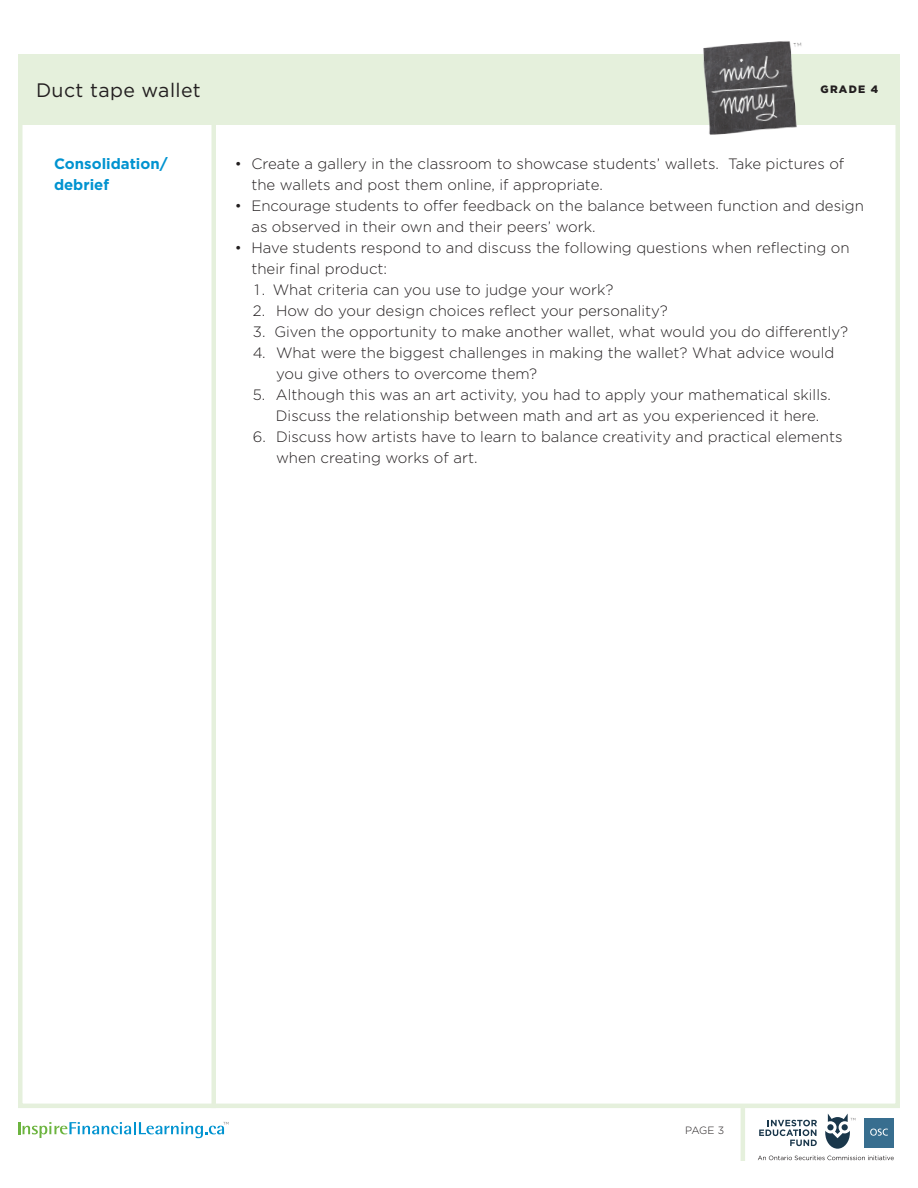
<style>
.page{position:relative;width:918px;height:1188px;background:#fff}
.page>*{position:absolute;margin:0;border:0;box-sizing:border-box;transform-origin:0 0}
.t1{font:19.5px "Gotham";letter-spacing:.02em;color:#231f20}
.Body_Numbered_no_par{font:300 15px/21px "Gotham";color:#231f20}
.Body{font:300 15px/21px "Gotham";color:#231f20}
.Heading{font:700 15px/21px "Gotham";color:#0093d0}
.t2{font:900 10.65px "Gotham";letter-spacing:.12em;color:#231f20}
.t3{font:300 10.5px "Gotham";color:#231f20}
</style>
<div class="page">
<svg style="left:759px;top:1120px;width:58px;height:26px"></svg>
<svg style="left:825px;top:1114px;width:30px;height:35px"></svg>
<div style="left:864px;top:1118px;width:30px;height:30px;background:#386e8f"></div>
<svg style="left:870px;top:1129px;width:18px;height:7px"></svg>
<svg style="left:758px;top:1156px;width:136px;height:4px"></svg>
<hr style="left:741px;top:1108px;width:4px;height:53px;background:#e5f0dc">
<svg style="left:18px;top:1122px;width:210px;height:16px"></svg>
<hr style="left:212px;top:82px;width:4px;height:1026px;background:#e5f0dc">
<div style="left:18px;top:54px;width:882px;height:70px;background:#e5f0dc"></div>
<img style="left:696px;top:41px;width:118px;height:94px">
<h1 class="t1" style="left:36px;top:78px;width:166px">Duct tape wallet</h1>
<p class="t2" style="left:821px;top:82px;width:59px">GRADE 4</p>
<p class="Heading" style="left:54px;top:153px;width:115px">Consolidation/ debrief</p>
<p class="Body" style="left:251px;top:152px;width:594px;text-indent:-16px">• Create a gallery in the classroom to showcase students’ wallets. Take pictures of the wallets and post them online, if appropriate.</p>
<p class="Body" style="left:251px;top:194px;width:614px;text-indent:-16px">• Encourage students to offer feedback on the balance between function and design as observed in their own and their peers’ work.</p>
<p class="Body" style="left:251px;top:236px;width:600px;text-indent:-16px">• Have students respond to and discuss the following questions when reflecting on their final product:</p>
<p class="Body_Numbered_no_par" style="left:255px;top:278px;width:361px">1 . What criteria can you use to judge your work?</p>
<p class="Body_Numbered_no_par" style="left:253px;top:299px;width:417px">2. How do your design choices reflect your personality?</p>
<p class="Body_Numbered_no_par" style="left:253px;top:320px;width:597px">3. Given the opportunity to make another wallet, what would you do differently?</p>
<p class="Body_Numbered_no_par" style="left:276px;top:341px;width:560px;text-indent:-23px">4 . What were the biggest challenges in making the wallet? What advice would you give others to overcome them?</p>
<p class="Body_Numbered_no_par" style="left:276px;top:383px;width:557px;text-indent:-23px">5. Although this was an art activity, you had to apply your mathematical skills.<br>Discuss the relationship between math and art as you experienced it here.</p>
<p class="Body_Numbered_no_par" style="left:276px;top:425px;width:568px;text-indent:-23px">6. Discuss how artists have to learn to balance creativity and practical elements when creating works of art.</p>
<p class="t3" style="left:685px;top:1124px;width:40px">PAGE 3</p>
</div>
